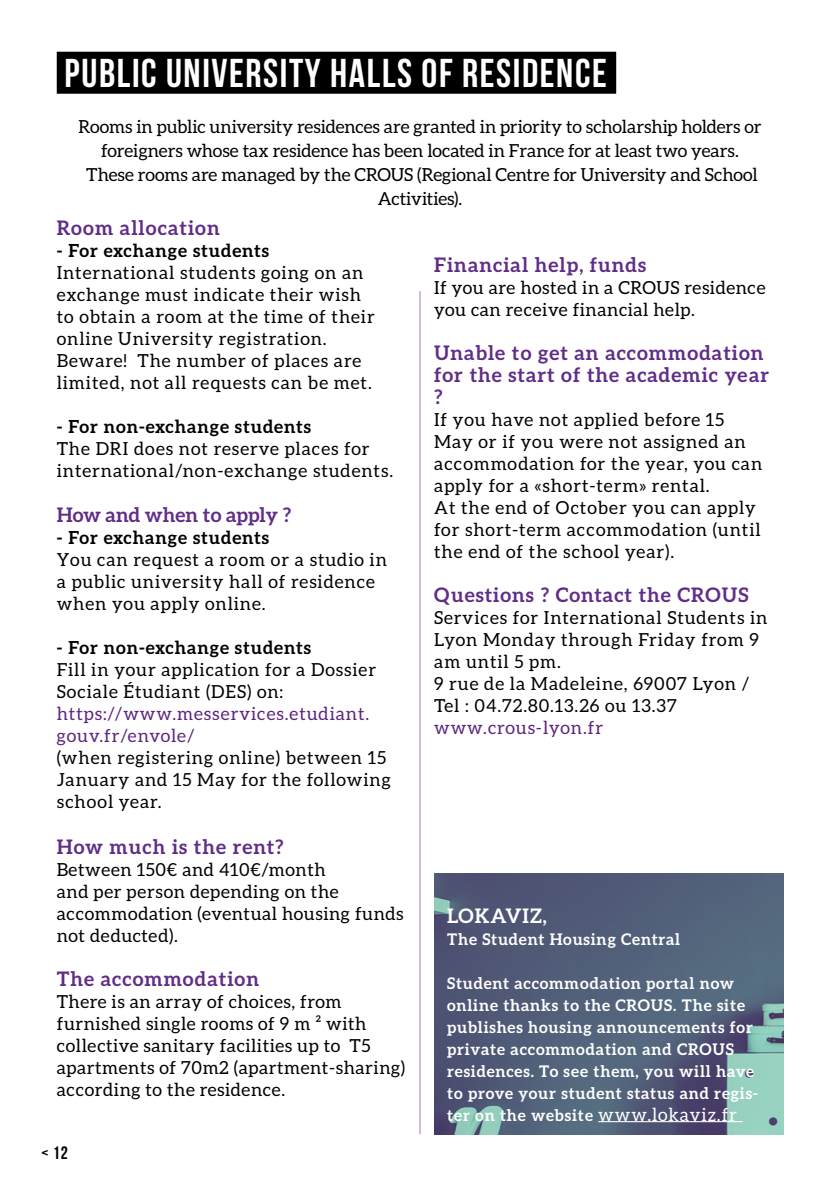
<style>
.page{position:relative;width:840px;height:1191px;background:#fff}
.page>*{position:absolute;margin:0;border:0;box-sizing:border-box;transform-origin:0 0}
.t1{font:700 40px "Bebas Neue";letter-spacing:.04em;color:#fff}
.t2{font:700 20px/22px "Aleo";letter-spacing:.05em;color:#612d87}
.t3{font:700 20px "Aleo";color:#612d87}
.t4{font:700 20px "Aleo";letter-spacing:.05em;color:#fff}
.t5{font:18px/22px "Aleo";letter-spacing:.05em;color:#000}
.t6{font:18px/22px "Aleo";letter-spacing:.03em;color:#000}
.t7{font:18px/24px "Aleo";letter-spacing:-.005em;color:#000;text-align:center}
.t8{font:700 18px "Aleo";letter-spacing:.05em;color:#000}
.t9{font:18px/22px "Aleo";letter-spacing:.05em;color:#5e2480}
.t10{font:18px "Aleo";letter-spacing:.05em;color:#5c257f}
.t11{font:700 17.8px "Bebas Neue";color:#000}
.t12{font:700 16px/22px "Aleo";letter-spacing:.05em;color:#fff}
.s1{font-weight:400;font-size:18px}
</style>
<div class="page">
<img style="left:434px;top:873px;width:349px;height:261px">
<div style="left:57px;top:52px;width:559px;height:42px;background:#000"></div>
<hr style="left:598px;top:1121px;width:144px;height:1px;background:#fff">
<hr style="left:419px;top:291px;width:2px;height:843px;background:#cfbdda">
<h1 class="t1" style="left:64px;top:51px;width:543px">PUBLIC UNIVERSITY HALLS OF RESIDENCE</h1>
<p class="t7" style="left:78px;top:114px;width:684px">Rooms in public university residences are granted in priority to scholarship holders or foreigners whose tax residence has been located in France for at least two years.<br>These rooms are managed by the CROUS (Regional Centre for University and School Activities).</p>
<p class="t2" style="left:57px;top:217px;width:164px">Room allocation</p>
<p class="t8" style="left:57px;top:240px;width:214px">- For exchange students</p>
<p class="t5" style="left:57px;top:262px;width:319px">International students going on an exchange must indicate their wish to obtain a room at the time of their online University registration.<br>Beware! The number of places are limited, not all requests can be met.</p>
<p class="t8" style="left:57px;top:416px;width:256px">- For non-exchange students</p>
<p class="t5" style="left:57px;top:438px;width:338px">The DRI does not reserve places for international/non-exchange students.</p>
<p class="t3" style="left:57px;top:503px;width:236px">How and when to apply ?</p>
<p class="t8" style="left:57px;top:526px;width:214px">- For exchange students</p>
<p class="t5" style="left:57px;top:548px;width:331px">You can request a room or a studio in a public university hall of residence when you apply online.</p>
<p class="t8" style="left:57px;top:636px;width:256px">- For non-exchange students</p>
<p class="t5" style="left:57px;top:658px;width:321px">Fill in your application for a Dossier<br>Sociale Étudiant (DES) on:</p>
<p class="t9" style="left:57px;top:702px;width:314px">https://www.messervices.etudiant. gouv.fr/envole/</p>
<p class="t5" style="left:57px;top:746px;width:335px">(when registering online) between 15<br>January and 15 May for the following school year.</p>
<p class="t2" style="left:57px;top:835px;width:228px">How much is the rent?</p>
<p class="t6" style="left:57px;top:858px;width:348px">Between 150€ and 410€/month<br>and per person depending on the accommodation (eventual housing funds not deducted).</p>
<p class="t2" style="left:57px;top:967px;width:204px">The accommodation</p>
<p class="t6" style="left:57px;top:990px;width:350px">There is an array of choices, from furnished single rooms of 9 m ² with collective sanitary facilities up to T5 apartments of 70m2 (apartment-sharing) according to the residence.</p>
<p class="t11" style="left:42px;top:1143px;width:28px">&lt; 12</p>
<p class="t2" style="left:434px;top:253px;width:213px">Financial help, funds</p>
<p class="t6" style="left:434px;top:276px;width:333px">If you are hosted in a CROUS residence you can receive financial help.</p>
<p class="t2" style="left:434px;top:341px;width:336px">Unable to get an accommodation for the start of the academic year ?</p>
<p class="t5" style="left:434px;top:408px;width:329px">If you have not applied before 15<br>May or if you were not assigned an accommodation for the year, you can apply for a «short-term» rental.<br>At the end of October you can apply for short-term accommodation (until the end of the school year).</p>
<p class="t2" style="left:434px;top:583px;width:316px">Questions ? Contact the CROUS</p>
<p class="t5" style="left:434px;top:606px;width:334px">Services for International Students in<br>Lyon Monday through Friday from 9 am until 5 pm.<br>9 rue de la Madeleine, 69007 Lyon /<br>Tel : 04.72.80.13.26 ou 13.37</p>
<p class="t10" style="left:434px;top:717px;width:170px">www.crous-lyon.fr</p>
<p class="t4" style="left:447px;top:904px;width:101px">LOKAVIZ,</p>
<p class="t12" style="left:447px;top:927px;width:234px">The Student Housing Central</p>
<p class="t12" style="left:447px;top:971px;width:312px">Student accommodation portal now online thanks to the CROUS. The site publishes housing announcements for private accommodation and CROUS residences. To see them, you will have to prove your student status and regis&shy;ter on the website <span class="s1">www.lokaviz.fr</span></p>
</div>
